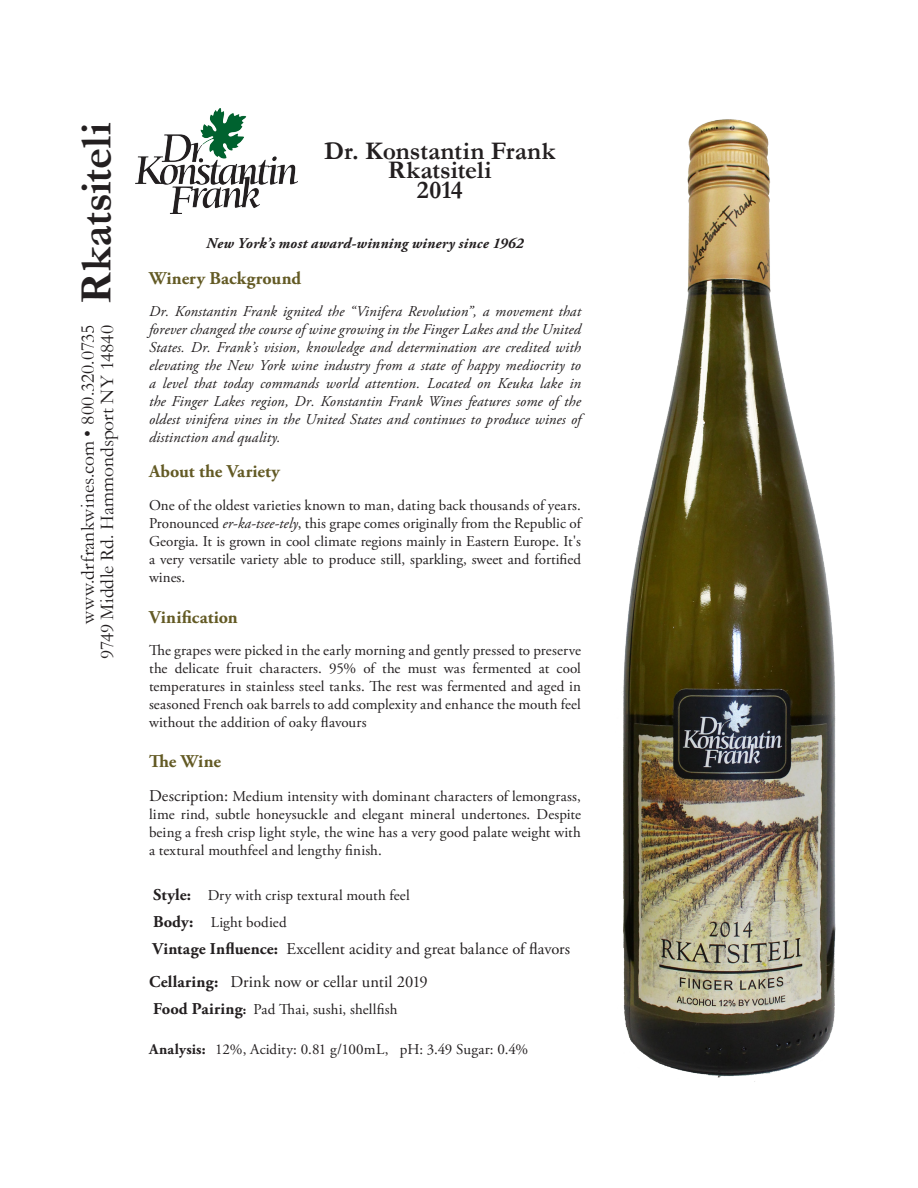
<style>
.page{position:relative;width:918px;height:1188px;background:#fff}
.page>*{position:absolute;margin:0;border:0;box-sizing:border-box;transform-origin:0 0}
.t1{font:700 45px "Garamond";letter-spacing:-.005em;color:#231f20}
.t2{font:700 25.5px/19.5px "Garamond";color:#231f20;text-align:center}
.t3{font:19.5px/19.5px "Garamond";color:#231f20;text-align:right}
.t4{font:700 18px "Adobe Garamond Pro";letter-spacing:.01em;color:#635a24}
.t5{font:16.5px "Adobe Garamond Pro";letter-spacing:.005em;color:#231f20}
.t6{font:15px/18px "Adobe Garamond Pro";color:#231f20;text-align:justify}
.t7{font:italic 15px/18px "Adobe Garamond Pro";letter-spacing:.01em;color:#231f20;text-align:justify}
.t8{font:italic 700 15px "Adobe Garamond Pro";letter-spacing:.015em;color:#231f20}
.s1{font-style:italic}
.s2{font-size:16.5px}
.s3{font-weight:700;font-size:16.5px}
.s4{font-weight:700}
.s5{font-weight:700;font-size:13.5px}
</style>
<div class="page">
<img style="left:136px;top:108px;width:161px;height:105px">
<img style="left:622px;top:119px;width:214px;height:963px">
<p class="t1" style="left:66px;top:304px;width:183px;rotate:-90deg">Rkatsiteli</p>
<p class="t3" style="left:77px;top:659px;width:336px;rotate:-90deg">www.drfrankwines.com • 800.320.0735<br>9749 Middle Rd. Hammondsport NY 14840</p>
<p class="t2" style="left:324px;top:141px;width:233px">Dr. Konstantin Frank<br>Rkatsiteli</p>
<p class="t2" style="left:417px;top:180px;width:48px">2014</p>
<p class="t8" style="left:206px;top:234px;width:319px">New York’s most award-winning winery since 1962</p>
<p class="t4" style="left:149px;top:267px;width:154px">Winery Background</p>
<p class="t7" style="left:149px;top:303px;width:434px">Dr. Konstantin Frank ignited the “Vinifera Revolution”, a movement that forever changed the course of wine growing in the Finger Lakes and the United States. Dr. Frank’s vision, knowledge and determination are credited with elevating the New York wine industry from a state of happy mediocrity to a level that today commands world attention. Located on Keuka lake in the Finger Lakes region, Dr. Konstantin Frank Wines features some of the oldest vinifera vines in the United States and continues to produce wines of distinction and quality.</p>
<p class="t4" style="left:149px;top:461px;width:133px">About the Variety</p>
<p class="t6" style="left:149px;top:496px;width:434px">One of the oldest varieties known to man, dating back thousands of years.<br>Pronounced <span class="s1">er-ka-tsee-tely</span>, this grape comes originally from the Republic of Georgia. It is grown in cool climate regions mainly in Eastern Europe. It's a very versatile variety able to produce still, sparkling, sweet and fortified wines.</p>
<p class="t4" style="left:149px;top:607px;width:90px">Vinification</p>
<p class="t6" style="left:149px;top:642px;width:433px">The grapes were picked in the early morning and gently pressed to preserve the delicate fruit characters. 95% of the must was fermented at cool temperatures in stainless steel tanks. The rest was fermented and aged in seasoned French oak barrels to add complexity and enhance the mouth feel without the addition of oaky flavours</p>
<p class="t4" style="left:149px;top:751px;width:73px">The Wine</p>
<p class="t6" style="left:149px;top:788px;width:434px"><span class="s2">Description:</span> Medium intensity with dominant characters of lemongrass, lime rind, subtle honeysuckle and elegant mineral undertones. Despite being a fresh crisp light style, the wine has a very good palate weight with a textural mouthfeel and lengthy finish.</p>
<p class="t6" style="left:153px;top:887px;width:258px"><span class="s3">Style:</span> Dry with crisp textural mouth feel</p>
<p class="t6" style="left:153px;top:914px;width:135px"><span class="s3">Body:</span> Light bodied</p>
<p class="t5" style="left:153px;top:939px;width:419px"><span class="s4">Vintage Influence:</span> Excellent acidity and great balance of flavors</p>
<p class="t5" style="left:149px;top:972px;width:280px"><span class="s4">Cellaring:</span> Drink now or cellar until 2019</p>
<p class="t6" style="left:153px;top:1001px;width:246px"><span class="s3">Food Pairing</span><span class="s5">:</span> Pad Thai, sushi, shellfish</p>
<p class="t6" style="left:149px;top:1041px;width:381px"><span class="s4">Analysis:</span> 12%, Acidity: 0.81 g/100mL, pH: 3.49 Sugar: 0.4%</p>
</div>
